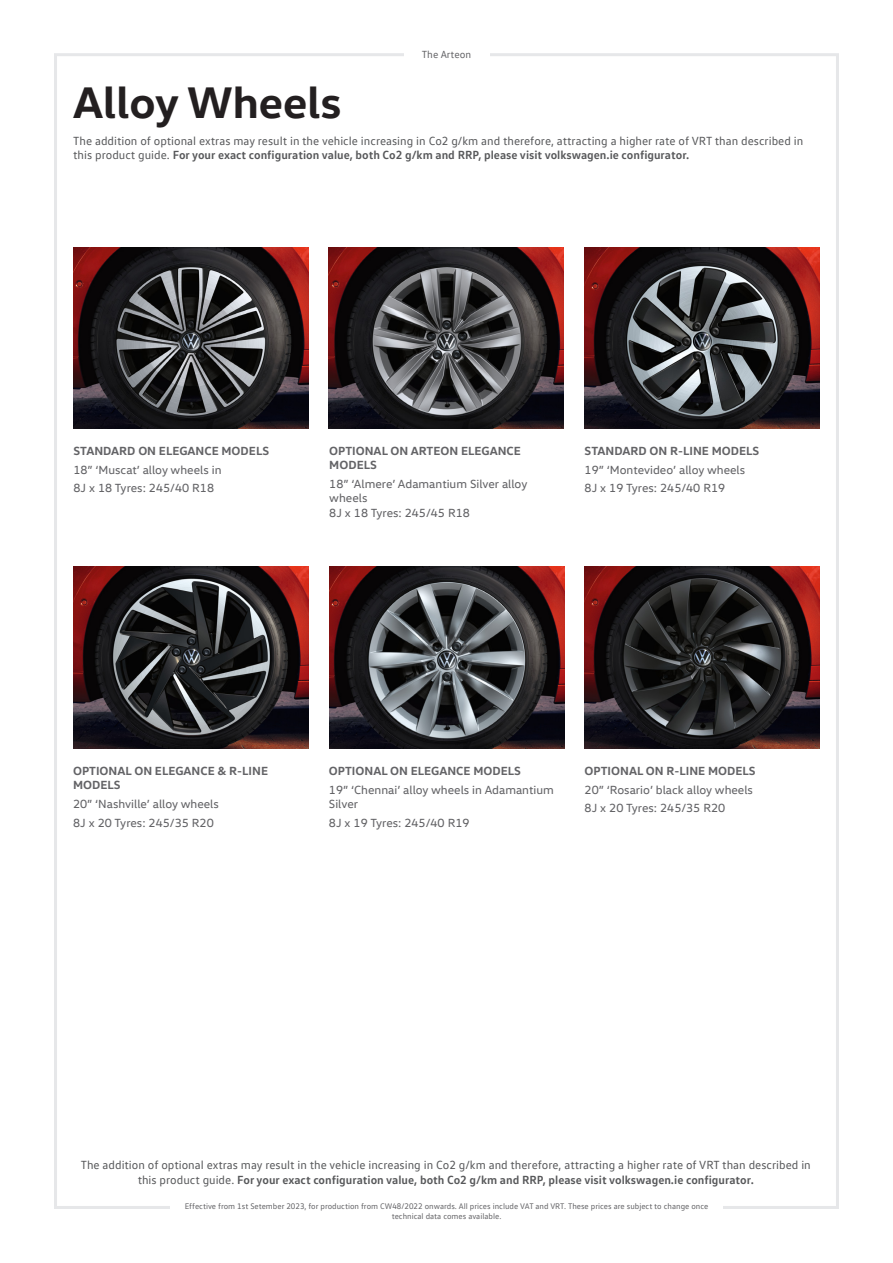
<style>
.page{position:relative;width:893px;height:1263px;background:#fff}
.page>*{position:absolute;margin:0;border:0;box-sizing:border-box;transform-origin:0 0}
.Page_heading{font:700 45px "VW Head";color:#231f20}
.t1{font:12px/14.4px "VW Text";color:#57585a;text-align:center}
.Centred_text{font:12px/14.4px "VW Head";color:#636366}
.Centred_text-2{font:700 12px/14.4px "VW Head";color:#636366}
.t2{font:10.5px "VW Text";color:#636366}
.t3{font:8.25px/9.9px "VW Text";color:#636366;text-align:center}
.s1{font-weight:700}
</style>
<div class="page">
<img style="left:329px;top:567px;width:235px;height:181px">
<img style="left:329px;top:248px;width:234px;height:181px">
<img style="left:585px;top:248px;width:234px;height:181px">
<img style="left:585px;top:567px;width:234px;height:181px">
<img style="left:73px;top:248px;width:235px;height:181px">
<img style="left:73px;top:567px;width:235px;height:181px">
<p class="Page_heading" style="left:73px;top:73px;width:270px">Alloy Wheels</p>
<p class="t2" style="left:422px;top:47px;width:51px">The Arteon</p>
<p class="t1" style="left:73px;top:133px;width:732px;text-align:left">The addition of optional extras may result in the vehicle increasing in Co2 g/km and therefore, attracting a higher rate of VRT than described in this product guide. <span class="s1">For your exact configuration value, both Co2 g/km and RRP, please visit volkswagen.ie configurator.</span></p>
<p class="Centred_text-2" style="left:73px;top:443px;width:197px">STANDARD ON ELEGANCE MODELS</p>
<p class="Centred_text" style="left:73px;top:462px;width:150px">18” ‘Muscat’ alloy wheels in</p>
<p class="Centred_text" style="left:73px;top:480px;width:142px">8J x 18 Tyres: 245/40 R18</p>
<p class="Centred_text-2" style="left:329px;top:443px;width:193px">OPTIONAL ON ARTEON ELEGANCE<br>MODELS</p>
<p class="Centred_text" style="left:329px;top:476px;width:200px">18” ‘Almere’ Adamantium Silver alloy wheels<br>8J x 18 Tyres: 245/45 R18</p>
<p class="Centred_text-2" style="left:585px;top:443px;width:176px">STANDARD ON R-LINE MODELS</p>
<p class="Centred_text" style="left:585px;top:462px;width:162px">19” ‘Montevideo’ alloy wheels</p>
<p class="Centred_text" style="left:585px;top:480px;width:142px">8J x 19 Tyres: 245/40 R19</p>
<p class="Centred_text-2" style="left:73px;top:763px;width:196px">OPTIONAL ON ELEGANCE &amp; R-LINE<br>MODELS</p>
<p class="Centred_text" style="left:73px;top:796px;width:147px">20” ‘Nashville’ alloy wheels</p>
<p class="Centred_text" style="left:73px;top:815px;width:142px">8J x 20 Tyres: 245/35 R20</p>
<p class="Centred_text-2" style="left:329px;top:763px;width:194px">OPTIONAL ON ELEGANCE MODELS</p>
<p class="Centred_text" style="left:329px;top:782px;width:226px">19” ‘Chennai’ alloy wheels in Adamantium<br>Silver</p>
<p class="Centred_text" style="left:329px;top:815px;width:142px">8J x 19 Tyres: 245/40 R19</p>
<p class="Centred_text-2" style="left:585px;top:763px;width:172px">OPTIONAL ON R-LINE MODELS</p>
<p class="Centred_text" style="left:585px;top:782px;width:170px">20” ‘Rosario’ black alloy wheels</p>
<p class="Centred_text" style="left:585px;top:800px;width:142px">8J x 20 Tyres: 245/35 R20</p>
<p class="t1" style="left:81px;top:1158px;width:732px">The addition of optional extras may result in the vehicle increasing in Co2 g/km and therefore, attracting a higher rate of VRT than described in this product guide. <span class="s1">For your exact configuration value, both Co2 g/km and RRP, please visit volkswagen.ie configurator.</span></p>
<p class="t3" style="left:185px;top:1201px;width:525px">Effective from 1st Setember 2023, for production from CW48/2022 onwards. All prices include VAT and VRT. These prices are subject to change once technical data comes available.</p>
</div>
